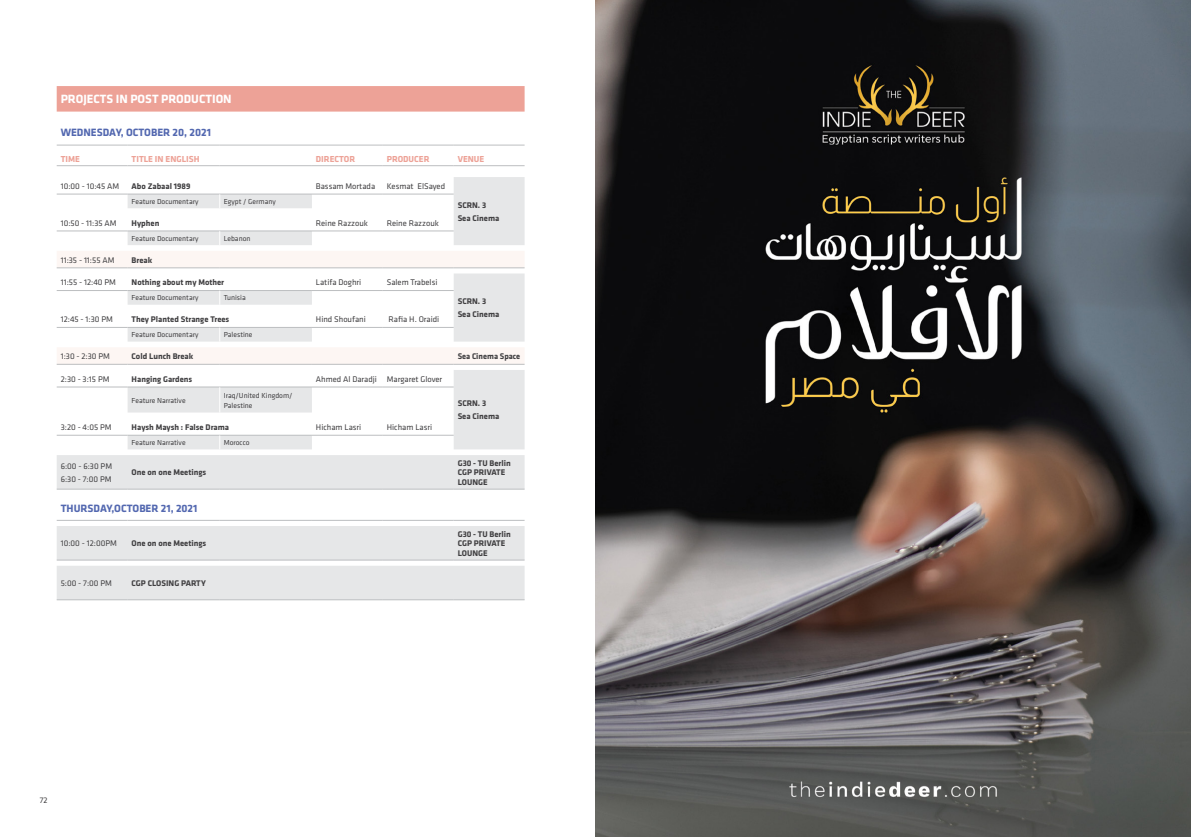
<style>
.page{position:relative;width:1191px;height:837px;background:#fff}
.page>*{position:absolute;margin:0;border:0;box-sizing:border-box;transform-origin:0 0}
.t1{font:700 12.4px "Klavika";color:#fff}
.t2{font:700 11px "Klavika";color:#5368b0}
.t3{font:700 9px "Klavika";color:#eda297}
.t4{font:8.5px/12.8px "Klavika";color:#414042}
.t5{font:700 8.5px/9.5px "Klavika";color:#414042}
.t6{font:8.4px "Klavika";color:#414042}
.t7{font:7.5px/10px "Klavika";color:#414042}
</style>
<div class="page">
<div style="left:57px;top:86px;width:467px;height:25px;background:#eda297"></div>
<svg style="left:57px;top:177px;width:467px;height:422px;fill:#e8e9ea"></svg>
<svg style="left:57px;top:251px;width:467px;height:113px"></svg>
<hr style="left:57px;top:194px;width:71px;height:1px;background:#bcbec0">
<hr style="left:128px;top:194px;width:92px;height:1px;background:#bcbec0">
<hr style="left:220px;top:194px;width:92px;height:1px;background:#bcbec0">
<hr style="left:312px;top:194px;width:71px;height:1px;background:#bcbec0">
<hr style="left:383px;top:194px;width:71px;height:1px;background:#bcbec0">
<hr style="left:57px;top:230px;width:71px;height:1px;background:#bcbec0">
<hr style="left:128px;top:230px;width:92px;height:1px;background:#bcbec0">
<hr style="left:220px;top:230px;width:92px;height:1px;background:#bcbec0">
<hr style="left:312px;top:230px;width:71px;height:1px;background:#bcbec0">
<hr style="left:383px;top:230px;width:71px;height:1px;background:#bcbec0">
<hr style="left:57px;top:290px;width:71px;height:1px;background:#bcbec0">
<hr style="left:128px;top:290px;width:92px;height:1px;background:#bcbec0">
<hr style="left:220px;top:290px;width:92px;height:1px;background:#bcbec0">
<hr style="left:312px;top:290px;width:71px;height:1px;background:#bcbec0">
<hr style="left:383px;top:290px;width:71px;height:1px;background:#bcbec0">
<hr style="left:57px;top:327px;width:71px;height:1px;background:#bcbec0">
<hr style="left:128px;top:327px;width:92px;height:1px;background:#bcbec0">
<hr style="left:220px;top:327px;width:92px;height:1px;background:#bcbec0">
<hr style="left:312px;top:327px;width:71px;height:1px;background:#bcbec0">
<hr style="left:383px;top:327px;width:71px;height:1px;background:#bcbec0">
<hr style="left:57px;top:386px;width:71px;height:1px;background:#bcbec0">
<hr style="left:128px;top:386px;width:92px;height:1px;background:#bcbec0">
<hr style="left:220px;top:386px;width:92px;height:1px;background:#bcbec0">
<hr style="left:312px;top:386px;width:71px;height:1px;background:#bcbec0">
<hr style="left:383px;top:386px;width:71px;height:1px;background:#bcbec0">
<hr style="left:57px;top:435px;width:71px;height:1px;background:#bcbec0">
<hr style="left:128px;top:435px;width:92px;height:1px;background:#bcbec0">
<hr style="left:220px;top:435px;width:92px;height:1px;background:#bcbec0">
<hr style="left:312px;top:435px;width:71px;height:1px;background:#bcbec0">
<hr style="left:383px;top:435px;width:71px;height:1px;background:#bcbec0">
<hr style="left:57px;top:165px;width:71px;height:1px;background:#bcbec0">
<hr style="left:128px;top:165px;width:92px;height:1px;background:#bcbec0">
<hr style="left:220px;top:165px;width:92px;height:1px;background:#bcbec0">
<hr style="left:312px;top:165px;width:71px;height:1px;background:#bcbec0">
<hr style="left:383px;top:165px;width:71px;height:1px;background:#bcbec0">
<hr style="left:454px;top:165px;width:70px;height:1px;background:#bcbec0">
<hr style="left:57px;top:144px;width:71px;height:1px;background:#bcbec0">
<hr style="left:128px;top:144px;width:92px;height:1px;background:#bcbec0">
<hr style="left:220px;top:144px;width:92px;height:1px;background:#bcbec0">
<hr style="left:312px;top:144px;width:71px;height:1px;background:#bcbec0">
<hr style="left:383px;top:144px;width:71px;height:1px;background:#bcbec0">
<hr style="left:454px;top:144px;width:70px;height:1px;background:#bcbec0">
<hr style="left:57px;top:519px;width:71px;height:1px;background:#bcbec0">
<hr style="left:128px;top:519px;width:92px;height:1px;background:#bcbec0">
<hr style="left:220px;top:519px;width:92px;height:1px;background:#bcbec0">
<hr style="left:312px;top:519px;width:71px;height:1px;background:#bcbec0">
<hr style="left:383px;top:519px;width:71px;height:1px;background:#bcbec0">
<hr style="left:454px;top:519px;width:70px;height:1px;background:#bcbec0">
<hr style="left:57px;top:559px;width:71px;height:1px;background:#bcbec0">
<hr style="left:128px;top:559px;width:92px;height:1px;background:#bcbec0">
<hr style="left:220px;top:559px;width:92px;height:1px;background:#bcbec0">
<hr style="left:312px;top:559px;width:71px;height:1px;background:#bcbec0">
<hr style="left:383px;top:559px;width:71px;height:1px;background:#bcbec0">
<hr style="left:454px;top:559px;width:70px;height:1px;background:#bcbec0">
<svg style="left:219px;top:194px;width:1px;height:14px"></svg>
<svg style="left:219px;top:231px;width:1px;height:14px"></svg>
<svg style="left:219px;top:291px;width:1px;height:13px"></svg>
<svg style="left:219px;top:327px;width:1px;height:14px"></svg>
<svg style="left:219px;top:387px;width:1px;height:25px"></svg>
<svg style="left:219px;top:435px;width:1px;height:14px"></svg>
<hr style="left:57px;top:267px;width:71px;height:1px;background:#bcbec0">
<hr style="left:128px;top:267px;width:92px;height:1px;background:#bcbec0">
<hr style="left:220px;top:267px;width:92px;height:1px;background:#bcbec0">
<hr style="left:312px;top:267px;width:71px;height:1px;background:#bcbec0">
<hr style="left:383px;top:267px;width:71px;height:1px;background:#bcbec0">
<hr style="left:454px;top:267px;width:70px;height:1px;background:#bcbec0">
<hr style="left:57px;top:364px;width:71px;height:1px;background:#bcbec0">
<hr style="left:128px;top:364px;width:92px;height:1px;background:#bcbec0">
<hr style="left:220px;top:364px;width:92px;height:1px;background:#bcbec0">
<hr style="left:312px;top:364px;width:71px;height:1px;background:#bcbec0">
<hr style="left:383px;top:364px;width:71px;height:1px;background:#bcbec0">
<hr style="left:454px;top:364px;width:70px;height:1px;background:#bcbec0">
<hr style="left:57px;top:488px;width:71px;height:1px;background:#bcbec0">
<hr style="left:128px;top:488px;width:92px;height:1px;background:#bcbec0">
<hr style="left:220px;top:488px;width:92px;height:1px;background:#bcbec0">
<hr style="left:312px;top:488px;width:71px;height:1px;background:#bcbec0">
<hr style="left:383px;top:488px;width:71px;height:1px;background:#bcbec0">
<hr style="left:454px;top:488px;width:70px;height:1px;background:#bcbec0">
<hr style="left:57px;top:599px;width:71px;height:1px;background:#bcbec0">
<hr style="left:128px;top:599px;width:92px;height:1px;background:#bcbec0">
<hr style="left:220px;top:599px;width:92px;height:1px;background:#bcbec0">
<hr style="left:312px;top:599px;width:71px;height:1px;background:#bcbec0">
<hr style="left:383px;top:599px;width:71px;height:1px;background:#bcbec0">
<hr style="left:454px;top:599px;width:70px;height:1px;background:#bcbec0">
<img style="left:595px;top:0;width:596px;height:836px">
<h1 class="t1" style="left:61px;top:93px;width:172px">PROJECTS IN POST PRODUCTION</h1>
<p class="t2" style="left:61px;top:127px;width:152px">WEDNESDAY, OCTOBER 20, 2021</p>
<p class="t3" style="left:61px;top:154px;width:21px">TIME</p>
<p class="t3" style="left:132px;top:154px;width:69px">TITLE IN ENGLISH</p>
<p class="t3" style="left:316px;top:154px;width:41px">DIRECTOR</p>
<p class="t3" style="left:387px;top:154px;width:44px">PRODUCER</p>
<p class="t3" style="left:458px;top:154px;width:28px">VENUE</p>
<p class="t4" style="left:61px;top:180px;width:60px">10:00 - 10:45 AM</p>
<p class="t5" style="left:132px;top:181px;width:60px">Abo Zabaal 1989</p>
<p class="t4" style="left:316px;top:180px;width:61px">Bassam Mortada</p>
<p class="t4" style="left:387px;top:180px;width:60px">Kesmat ElSayed</p>
<p class="t5" style="left:458px;top:199px;width:43px;line-height:12.8px">SCRN. 3<br>Sea Cinema</p>
<p class="t7" style="left:132px;top:196px;width:68px">Feature Documentary</p>
<p class="t7" style="left:224px;top:196px;width:53px">Egypt / Germany</p>
<p class="t4" style="left:61px;top:216px;width:57px">10:50 - 11:35 AM</p>
<p class="t5" style="left:132px;top:218px;width:29px">Hyphen</p>
<p class="t4" style="left:316px;top:216px;width:54px">Reine Razzouk</p>
<p class="t4" style="left:387px;top:216px;width:54px">Reine Razzouk</p>
<p class="t7" style="left:132px;top:233px;width:68px">Feature Documentary</p>
<p class="t7" style="left:224px;top:233px;width:28px">Lebanon</p>
<p class="t4" style="left:61px;top:253px;width:55px">11:35 - 11:55 AM</p>
<p class="t5" style="left:132px;top:255px;width:22px">Break</p>
<p class="t4" style="left:61px;top:276px;width:57px">11:55 - 12:40 PM</p>
<p class="t5" style="left:132px;top:278px;width:94px">Nothing about my Mother</p>
<p class="t4" style="left:316px;top:276px;width:47px">Latifa Doghri</p>
<p class="t4" style="left:387px;top:276px;width:52px">Salem Trabelsi</p>
<p class="t7" style="left:132px;top:293px;width:68px">Feature Documentary</p>
<p class="t7" style="left:224px;top:293px;width:24px">Tunisia</p>
<p class="t5" style="left:458px;top:295px;width:43px;line-height:12.8px">SCRN. 3<br>Sea Cinema</p>
<p class="t4" style="left:61px;top:313px;width:54px">12:45 - 1:30 PM</p>
<p class="t5" style="left:132px;top:314px;width:99px">They Planted Strange Trees</p>
<p class="t4" style="left:316px;top:313px;width:51px">Hind Shoufani</p>
<p class="t4" style="left:389px;top:313px;width:52px">Rafia H. Oraidi</p>
<p class="t7" style="left:132px;top:330px;width:68px">Feature Documentary</p>
<p class="t7" style="left:224px;top:330px;width:30px">Palestine</p>
<p class="t4" style="left:61px;top:350px;width:51px">1:30 - 2:30 PM</p>
<p class="t5" style="left:132px;top:351px;width:63px">Cold Lunch Break</p>
<p class="t5" style="left:458px;top:351px;width:64px">Sea Cinema Space</p>
<p class="t4" style="left:61px;top:372px;width:50px">2:30 - 3:15 PM</p>
<p class="t5" style="left:132px;top:374px;width:62px">Hanging Gardens</p>
<p class="t4" style="left:316px;top:372px;width:128px">Ahmed Al Daradji Margaret Glover</p>
<p class="t5" style="left:458px;top:397px;width:43px;line-height:12.8px">SCRN. 3<br>Sea Cinema</p>
<p class="t7" style="left:132px;top:395px;width:55px">Feature Narrative</p>
<p class="t7" style="left:224px;top:390px;width:70px">Iraq/United Kingdom/<br>Palestine</p>
<p class="t4" style="left:61px;top:420px;width:52px">3:20 - 4:05 PM</p>
<p class="t5" style="left:132px;top:422px;width:99px">Haysh Maysh : False Drama</p>
<p class="t4" style="left:316px;top:420px;width:47px">Hicham Lasri</p>
<p class="t4" style="left:387px;top:420px;width:47px">Hicham Lasri</p>
<p class="t7" style="left:132px;top:437px;width:55px">Feature Narrative</p>
<p class="t7" style="left:224px;top:437px;width:27px">Morocco</p>
<p class="t4" style="left:61px;top:459px;width:53px">6:00 - 6:30 PM<br>6:30 - 7:00 PM</p>
<p class="t5" style="left:132px;top:467px;width:76px">One on one Meetings</p>
<p class="t5" style="left:458px;top:458px;width:55px">G30 - TU Berlin<br>CGP PRIVATE<br>LOUNGE</p>
<p class="t2" style="left:61px;top:502px;width:138px">THURSDAY,OCTOBER 21, 2021</p>
<p class="t4" style="left:61px;top:537px;width:58px">10:00 - 12:00PM</p>
<p class="t5" style="left:132px;top:538px;width:76px">One on one Meetings</p>
<p class="t5" style="left:458px;top:529px;width:55px">G30 - TU Berlin<br>CGP PRIVATE<br>LOUNGE</p>
<p class="t4" style="left:61px;top:576px;width:53px">5:00 - 7:00 PM</p>
<p class="t5" style="left:132px;top:578px;width:76px">CGP CLOSING PARTY</p>
<p class="t6" style="left:40px;top:795px;width:9px">72</p>
</div>
